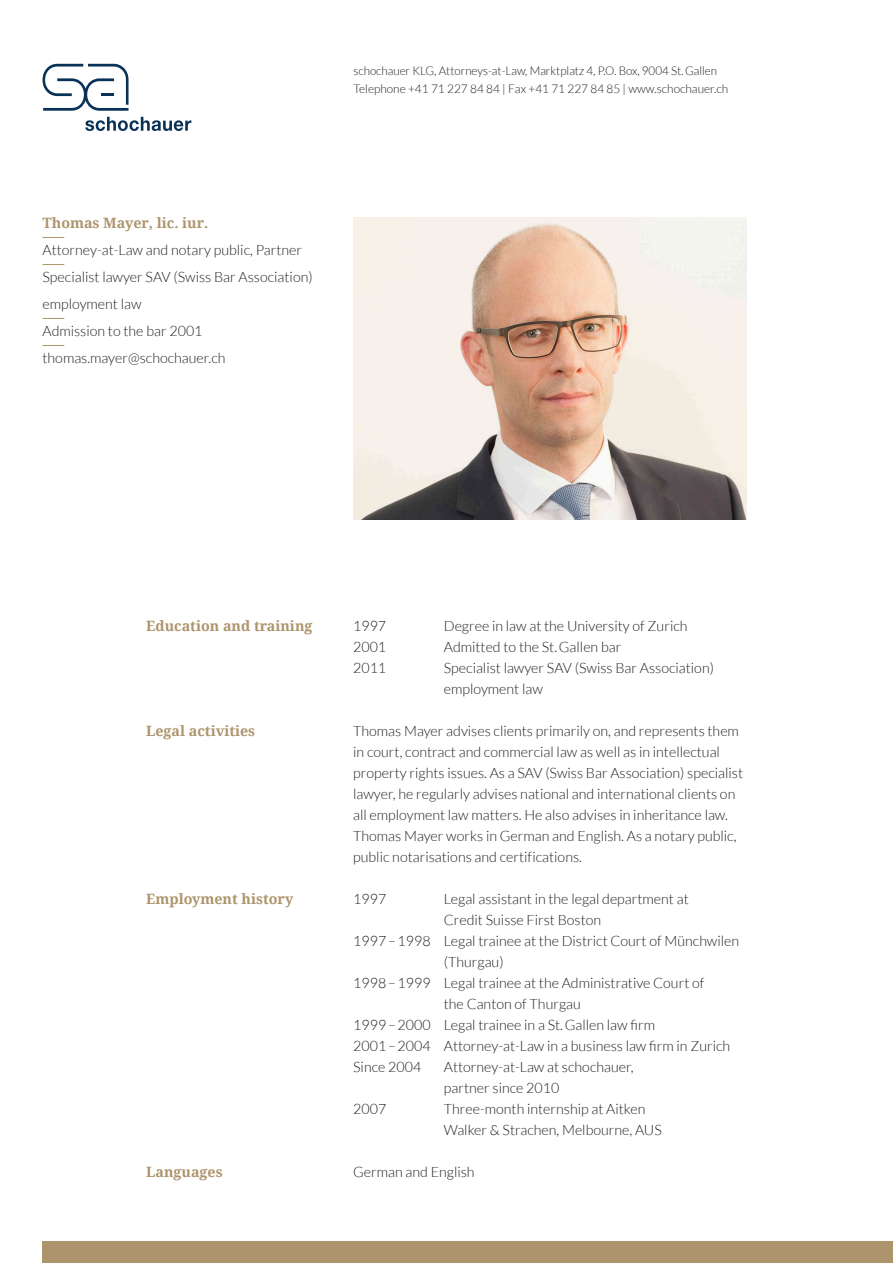
<style>
.page{position:relative;width:893px;height:1263px;background:#fff}
.page>*{position:absolute;margin:0;border:0;box-sizing:border-box;transform-origin:0 0}
.t1{font:300 14.25px/21px "Lato";color:#231f20}
.t2{font:700 14.25px "Noto Serif";color:#ad946c}
.t3{font:300 12px/18px "Lato";color:#231f20}
</style>
<div class="page">
<svg style="left:43px;top:64px;width:86px;height:47px"></svg>
<svg style="left:85px;top:117px;width:106px;height:14px"></svg>
<div style="left:43px;top:1242px;width:850px;height:21px;background:#ad946c"></div>
<svg style="left:43px;top:237px;width:21px;height:1px"></svg>
<svg style="left:43px;top:264px;width:21px;height:1px"></svg>
<svg style="left:43px;top:318px;width:21px;height:1px"></svg>
<svg style="left:43px;top:345px;width:21px;height:1px"></svg>
<img style="left:353px;top:218px;width:394px;height:302px">
<p class="t3" style="left:353px;top:61px;width:376px">schochauer KLG, Attorneys-at-Law, Marktplatz 4, P.O. Box, 9004 St.Gallen<br>Telephone +41 71 227 84 84 | Fax +41 71 227 84 85 | www.schochauer.ch</p>
<p class="t2" style="left:43px;top:213px;width:167px">Thomas Mayer, lic. iur.</p>
<p class="t1" style="left:43px;top:236px;width:272px;line-height:27px">Attorney-at-Law and notary public, Partner<br>Specialist lawyer SAV (Swiss Bar Association) employment law<br>Admission to the bar 2001 thomas.mayer@schochauer.ch</p>
<p class="t2" style="left:146px;top:616px;width:168px">Education and training</p>
<p class="t1" style="left:353px;top:615px;width:35px">1997</p>
<p class="t1" style="left:444px;top:615px;width:245px">Degree in law at the University of Zurich</p>
<p class="t1" style="left:353px;top:636px;width:35px">2001</p>
<p class="t1" style="left:444px;top:636px;width:179px">Admitted to the St.Gallen bar</p>
<p class="t1" style="left:353px;top:657px;width:35px">2011</p>
<p class="t1" style="left:444px;top:657px;width:272px">Specialist lawyer SAV (Swiss Bar Association) employment law</p>
<p class="t2" style="left:146px;top:721px;width:111px">Legal activities</p>
<p class="t1" style="left:353px;top:720px;width:391px">Thomas Mayer advises clients primarily on, and represents them in court, contract and commercial law as well as in intellectual property rights issues. As a SAV (Swiss Bar Association) specialist lawyer, he regularly advises national and international clients on all employment law matters. He also advises in inheritance law.<br>Thomas Mayer works in German and English. As a notary public, public notarisations and certifications.</p>
<p class="t2" style="left:146px;top:889px;width:149px">Employment history</p>
<p class="t1" style="left:353px;top:888px;width:35px">1997</p>
<p class="t1" style="left:444px;top:888px;width:246px">Legal assistant in the legal department at</p>
<p class="t1" style="left:444px;top:909px;width:159px">Credit Suisse First Boston</p>
<p class="t1" style="left:353px;top:930px;width:387px">1997–1998 Legal trainee at the District Court of Münchwilen</p>
<p class="t1" style="left:444px;top:951px;width:61px">(Thurgau)</p>
<p class="t1" style="left:353px;top:972px;width:353px">1998–1999 Legal trainee at the Administrative Court of</p>
<p class="t1" style="left:444px;top:993px;width:138px">the Canton of Thurgau</p>
<p class="t1" style="left:353px;top:1014px;width:303px">1999–2000 Legal trainee in a St.Gallen law firm</p>
<p class="t1" style="left:353px;top:1035px;width:379px">2001–2004 Attorney-at-Law in a business law firm in Zurich</p>
<p class="t1" style="left:353px;top:1056px;width:70px">Since 2004</p>
<p class="t1" style="left:444px;top:1056px;width:191px">Attorney-at-Law at schochauer, partner since 2010</p>
<p class="t1" style="left:353px;top:1098px;width:35px">2007</p>
<p class="t1" style="left:444px;top:1098px;width:219px">Three-month internship at Aitken<br>Walker &amp; Strachen, Melbourne, AUS</p>
<p class="t2" style="left:146px;top:1162px;width:78px">Languages</p>
<p class="t1" style="left:353px;top:1161px;width:123px">German and English</p>
</div>
